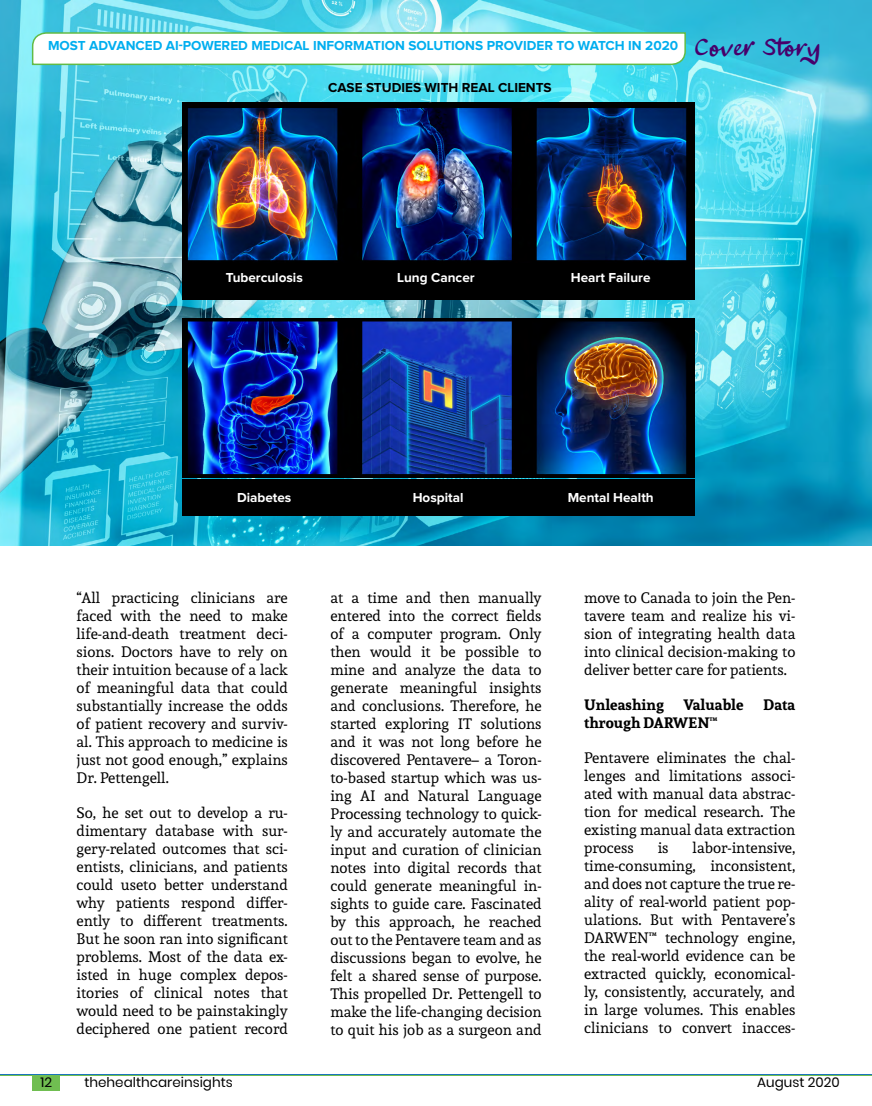
<style>
.page{position:relative;width:872px;height:1106px;background:#fff}
.page>*{position:absolute;margin:0;border:0;box-sizing:border-box;transform-origin:0 0}
.t1{font:15px/18px "Andada";color:#000;text-align:justify}
.t2{font:700 15px "Andada";color:#000}
.t3{font:700 13.5px "Proxima Nova";color:#00aeef}
.t4{font:700 13.5px "Proxima Nova";color:#fff}
.t5{font:13.5px "Poppins";color:#000}
.t6{font:700 13.5px "Proxima Nova";color:#000}
.s1{font-family:"a Autoyes Closely";font-weight:400;font-size:28.5px;color:#47006b}
</style>
<div class="page">
<img style="left:0;top:0;width:872px;height:545px">
<svg style="left:31px;top:31px;width:655px;height:35px"></svg>
<img style="left:182px;top:318px;width:512px;height:159px">
<img style="left:182px;top:102px;width:512px;height:160px">
<div style="left:182px;top:479px;width:512px;height:36px;background:#000"></div>
<div style="left:182px;top:263px;width:512px;height:36px;background:#000"></div>
<div style="left:32px;top:1074px;width:27px;height:17px;background:#70be51"></div>
<hr style="left:0;top:1074px;width:872px;height:1px;background:#70be51">
<p class="t3" style="left:48px;top:40px;width:773px">MOST ADVANCED AI-POWERED MEDICAL INFORMATION SOLUTIONS PROVIDER TO WATCH IN 2020 <span class="s1">Cover Story</span></p>
<p class="t6" style="left:328px;top:82px;width:225px">CASE STUDIES WITH REAL CLIENTS</p>
<p class="t4" style="left:226px;top:271px;width:79px">Tuberculosis</p>
<p class="t4" style="left:397px;top:271px;width:79px">Lung Cancer</p>
<p class="t4" style="left:571px;top:271px;width:81px">Heart Failure</p>
<p class="t4" style="left:237px;top:491px;width:56px">Diabetes</p>
<p class="t4" style="left:413px;top:491px;width:52px">Hospital</p>
<p class="t4" style="left:567px;top:491px;width:88px">Mental Health</p>
<p class="t1" style="left:77px;top:588px;width:213px">“All practicing clinicians are faced with the need to make life-and-death treatment deci&shy;sions. Doctors have to rely on their intuition because of a lack of meaningful data that could substantially increase the odds of patient recovery and surviv&shy;al. This approach to medicine is just not good enough,” explains Dr. Pettengell.</p>
<p class="t1" style="left:77px;top:803px;width:213px">So, he set out to develop a ru&shy;dimentary database with sur&shy;gery-related outcomes that sci&shy;entists, clinicians, and patients could useto better understand why patients respond differ&shy;ently to different treatments.<br>But he soon ran into significant problems. Most of the data ex&shy;isted in huge complex depos&shy;itories of clinical notes that would need to be painstakingly deciphered one patient record</p>
<p class="t1" style="left:330px;top:588px;width:213px">at a time and then manually entered into the correct fields of a computer program. Only then would it be possible to mine and analyze the data to generate meaningful insights and conclusions. Therefore, he started exploring IT solutions and it was not long before he discovered Pentavere– a Toron&shy;to-based startup which was us&shy;ing AI and Natural Language Processing technology to quick&shy;ly and accurately automate the input and curation of clinician notes into digital records that could generate meaningful in&shy;sights to guide care. Fascinated by this approach, he reached out to the Pentavere team and as discussions began to evolve, he felt a shared sense of purpose.<br>This propelled Dr. Pettengell to make the life-changing decision to quit his job as a surgeon and</p>
<p class="t1" style="left:584px;top:588px;width:213px">move to Canada to join the Pen&shy;tavere team and realize his vi&shy;sion of integrating health data into clinical decision-making to deliver better care for patients.</p>
<p class="t2" style="left:584px;top:694px;width:81px">Unleashing</p>
<p class="t2" style="left:683px;top:694px;width:62px">Valuable</p>
<p class="t2" style="left:763px;top:694px;width:34px">Data</p>
<p class="t2" style="left:584px;top:712px;width:135px">through DARWEN™</p>
<p class="t1" style="left:584px;top:748px;width:213px">Pentavere eliminates the chal&shy;lenges and limitations associ&shy;ated with manual data abstrac&shy;tion for medical research. The existing manual data extraction process</p>
<p class="t1" style="left:584px;top:838px;width:213px;text-indent:108px">labor-intensive, time-consuming, inconsistent, and does not capture the true re&shy;ality of real-world patient pop&shy;ulations. But with Pentavere’s DARWEN™ technology engine, the real-world evidence can be extracted quickly, economical&shy;ly, consistently, accurately, and in large volumes. This enables clinicians to convert inacces-</p>
<p class="t1" style="left:658px;top:838px;width:12px">is</p>
<p class="t5" style="left:41px;top:1074px;width:13px">12</p>
<p class="t5" style="left:84px;top:1074px;width:150px">thehealthcareinsights</p>
<p class="t5" style="left:757px;top:1074px;width:84px">August 2020</p>
</div>
